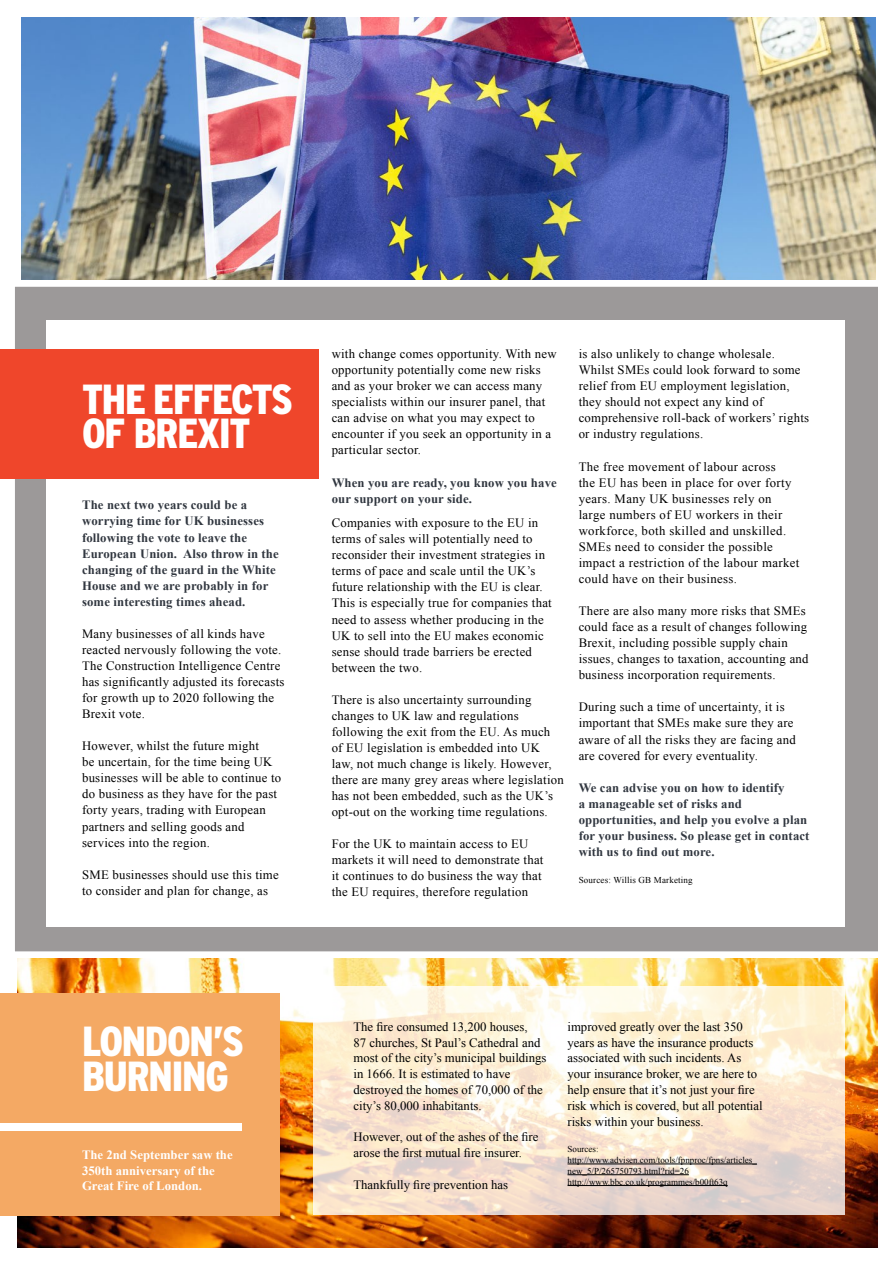
<style>
.page{position:relative;width:893px;height:1263px;background:#fff}
.page>*{position:absolute;margin:0;border:0;box-sizing:border-box;transform-origin:0 0}
.t1{font:900 condensed 42px/34.5px "Interstate";letter-spacing:-.03em;color:#fff}
.t2{font:12.75px/16px "Times New Roman";letter-spacing:.02em;color:#000}
.t3{font:12.75px/15.8px "Times New Roman";color:#000}
.t4{font:700 12.75px/16px "Times New Roman";letter-spacing:.01em;color:#313740}
.t5{font:700 12.75px/15.8px "Times New Roman";color:#fff}
.t6{font:9px/10.8px "Times New Roman";color:#000}
.t7{font:9px "Times New Roman";letter-spacing:.02em;color:#000}
</style>
<div class="page">
<div style="left:7px;top:279px;width:878px;height:680px;background:#9c9999"></div>
<div style="left:0;top:272px;width:893px;height:694px;border:15px solid #fff"></div>
<img style="left:17px;top:959px;width:861px;height:289px">
<img style="left:21px;top:17px;width:855px;height:262px">
<div style="left:47px;top:320px;width:798px;height:607px;background:#fff"></div>
<div style="left:0;top:349px;width:319px;height:129px;background:#ef462b"></div>
<svg style="left:314px;top:986px;width:531px;height:229px;background:#f7e9d7"></svg>
<hr style="left:567px;top:1164px;width:190px;height:1px;background:#000">
<hr style="left:567px;top:1174px;width:122px;height:1px;background:#000">
<hr style="left:567px;top:1185px;width:161px;height:1px;background:#000">
<div style="left:0;top:993px;width:280px;height:222px;background:#f4a964"></div>
<div style="left:0;top:1124px;width:241px;height:7px;background:#fff"></div>
<h1 class="t1" style="left:82px;top:381px;width:212px">THE EFFECTS<br>OF BREXIT</h1>
<p class="t4" style="left:82px;top:497px;width:198px">The next two years could be a worrying time for UK businesses following the vote to leave the<br>European Union. Also throw in the changing of the guard in the White<br>House and we are probably in for some interesting times ahead.</p>
<p class="t2" style="left:82px;top:625px;width:204px">Many businesses of all kinds have reacted nervously following the vote.<br>The Construction Intelligence Centre has significantly adjusted its forecasts for growth up to 2020 following the Brexit vote.</p>
<p class="t2" style="left:82px;top:738px;width:201px">However, whilst the future might<br>be uncertain, for the time being UK businesses will be able to continue to do business as they have for the past forty years, trading with European partners and selling goods and services into the region.</p>
<p class="t2" style="left:82px;top:866px;width:198px">SME businesses should use this time to consider and plan for change, as</p>
<p class="t2" style="left:332px;top:346px;width:226px">with change comes opportunity. With new opportunity potentially come new risks and as your broker we can access many specialists within our insurer panel, that can advise on what you may expect to encounter if you seek an opportunity in a particular sector.</p>
<p class="t4" style="left:332px;top:474px;width:227px">When you are ready, you know you have our support on your side.</p>
<p class="t2" style="left:332px;top:515px;width:222px">Companies with exposure to the EU in terms of sales will potentially need to reconsider their investment strategies in terms of pace and scale until the UK’s future relationship with the EU is clear.<br>This is especially true for companies that need to assess whether producing in the UK to sell into the EU makes economic sense should trade barriers be erected between the two.</p>
<p class="t2" style="left:332px;top:691px;width:234px">There is also uncertainty surrounding changes to UK law and regulations following the exit from the EU. As much of EU legislation is embedded into UK law, not much change is likely. However, there are many grey areas where legislation has not been embedded, such as the UK’s opt-out on the working time regulations.</p>
<p class="t2" style="left:332px;top:836px;width:213px">For the UK to maintain access to EU markets it will need to demonstrate that it continues to do business the way that the EU requires, therefore regulation</p>
<p class="t2" style="left:579px;top:346px;width:232px">is also unlikely to change wholesale.<br>Whilst SMEs could look forward to some relief from EU employment legislation, they should not expect any kind of comprehensive roll-back of workers’ rights or industry regulations.</p>
<p class="t2" style="left:579px;top:458px;width:222px">The free movement of labour across<br>the EU has been in place for over forty years. Many UK businesses rely on large numbers of EU workers in their workforce, both skilled and unskilled.<br>SMEs need to consider the possible impact a restriction of the labour market could have on their business.</p>
<p class="t2" style="left:579px;top:603px;width:231px">There are also many more risks that SMEs could face as a result of changes following Brexit, including possible supply chain issues, changes to taxation, accounting and business incorporation requirements.</p>
<p class="t2" style="left:579px;top:699px;width:219px">During such a time of uncertainty, it is important that SMEs make sure they are aware of all the risks they are facing and are covered for every eventuality.</p>
<p class="t4" style="left:579px;top:779px;width:232px">We can advise you on how to identify<br>a manageable set of risks and opportunities, and help you evolve a plan for your business. So please get in contact with us to find out more.</p>
<p class="t7" style="left:579px;top:873px;width:116px">Sources: Willis GB Marketing</p>
<h1 class="t1" style="left:82px;top:1024px;width:163px">LONDON’S<br>BURNING</h1>
<p class="t5" style="left:82px;top:1146px;width:152px">The 2nd September saw the<br>350th anniversary of the<br>Great Fire of London.</p>
<p class="t3" style="left:353px;top:1018px;width:195px">The fire consumed 13,200 houses,<br>87 churches, St Paul’s Cathedral and most of the city’s municipal buildings in 1666. It is estimated to have destroyed the homes of 70,000 of the city’s 80,000 inhabitants.</p>
<p class="t3" style="left:353px;top:1129px;width:187px">However, out of the ashes of the fire arose the first mutual fire insurer.</p>
<p class="t3" style="left:353px;top:1176px;width:156px">Thankfully fire prevention has</p>
<p class="t3" style="left:567px;top:1018px;width:197px">improved greatly over the last 350 years as have the insurance products associated with such incidents. As your insurance broker, we are here to help ensure that it’s not just your fire risk which is covered, but all potential risks within your business.</p>
<p class="t6" style="left:567px;top:1143px;width:191px">Sources: http://www.advisen.com/tools/fpnproc/fpns/articles_ new_5/P/265750793.html?rid=26 http://www.bbc.co.uk/programmes/b00ft63q</p>
</div>
